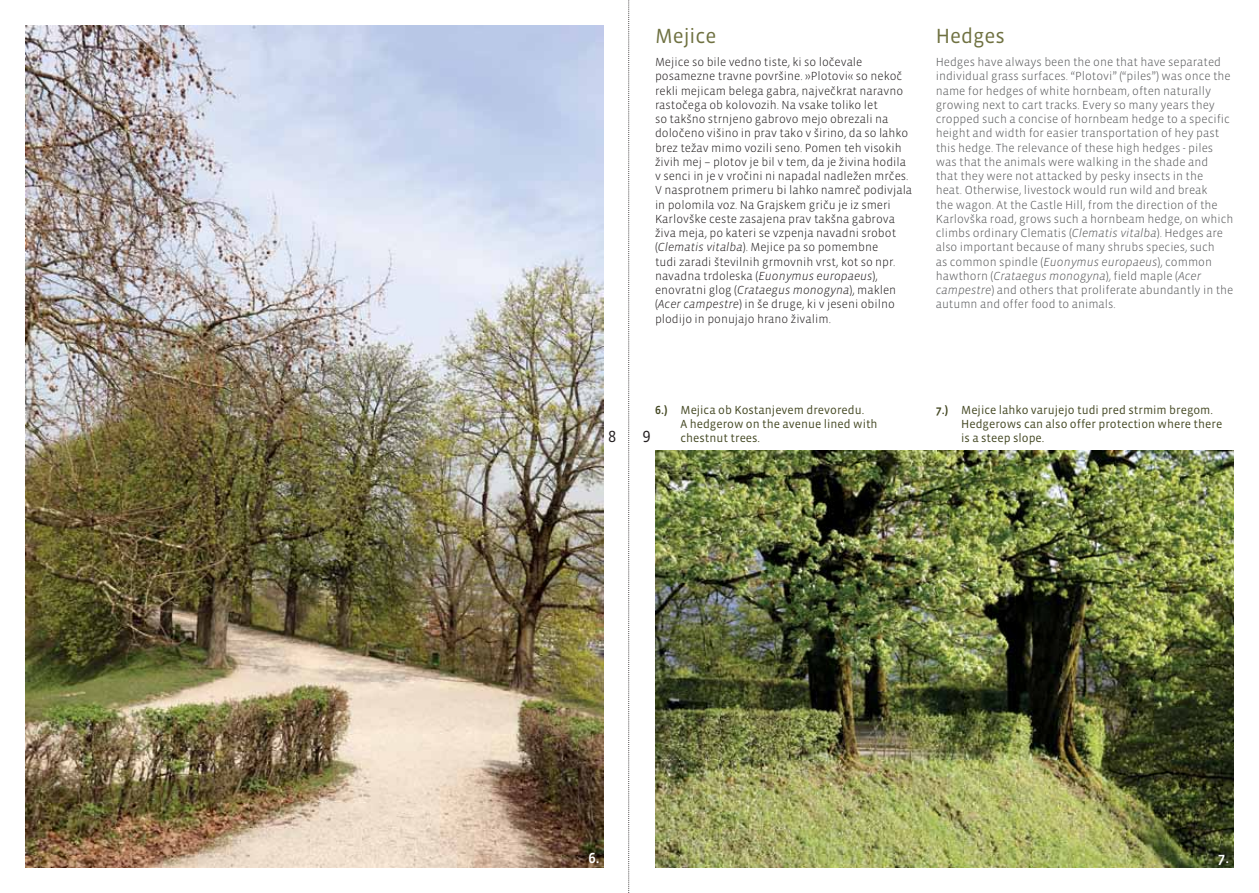
<style>
.page{position:relative;width:1259px;height:893px;background:#fff}
.page>*{position:absolute;margin:0;border:0;box-sizing:border-box;transform-origin:0 0}
.t1{font:21px "Vista Sans OT";color:#6f7141}
.t2{font:16.5px "Vista Sans OT";color:#231f20}
.t3{font:500 15px "Vista Sans OT";color:#fff}
.t4{font:300 12px/14.2px "Vista Sans OT";color:#58595b}
.t5{font:300 12px/14.2px "Vista Sans OT";color:#231f20}
.t6{font:12px/14.2px "Vista Sans OT";color:#454924}
.s1{font-style:italic}
.s2{font-weight:500}
</style>
<div class="page">
<img style="left:26px;top:26px;width:578px;height:841px">
<img style="left:655px;top:451px;width:578px;height:416px">
<svg style="left:628px;top:0;width:2px;height:893px"></svg>
<h1 class="t1" style="left:655px;top:26px;width:63px">Mejice</h1>
<p class="t5" style="left:655px;top:55px;width:259px">Mejice so bile vedno tiste, ki so ločevale posamezne travne površine. »Plotovi« so nekoč rekli mejicam belega gabra, največkrat naravno rastočega ob kolovozih. Na vsake toliko let<br>so takšno strnjeno gabrovo mejo obrezali na določeno višino in prav tako v širino, da so lahko brez težav mimo vozili seno. Pomen teh visokih živih mej – plotov je bil v tem, da je živina hodila v senci in je v vročini ni napadal nadležen mrčes.<br>V nasprotnem primeru bi lahko namreč podivjala in polomila voz. Na Grajskem griču je iz smeri Karlovške ceste zasajena prav takšna gabrova živa meja, po kateri se vzpenja navadni srobot (<span class="s1">Clematis vitalba</span>). Mejice pa so pomembne<br>tudi zaradi številnih grmovnih vrst, kot so npr. navadna trdoleska (<span class="s1">Euonymus europaeus</span>), enovratni glog (<span class="s1">Crataegus monogyna</span>), maklen (<span class="s1">Acer campestre</span>) in še druge, ki v jeseni obilno plodijo in ponujajo hrano živalim.</p>
<h1 class="t1" style="left:935px;top:26px;width:71px">Hedges</h1>
<p class="t4" style="left:935px;top:55px;width:299px">Hedges have always been the one that have separated individual grass surfaces. “Plotovi” (“piles”) was once the name for hedges of white hornbeam, often naturally growing next to cart tracks. Every so many years they cropped such a concise of hornbeam hedge to a specific height and width for easier transportation of hey past this hedge. The relevance of these high hedges - piles was that the animals were walking in the shade and that they were not attacked by pesky insects in the<br>heat. Otherwise, livestock would run wild and break<br>the wagon. At the Castle Hill, from the direction of the Karlovška road, grows such a hornbeam hedge, on which climbs ordinary Clematis (<span class="s1">Clematis vitalba</span>). Hedges are also important because of many shrubs species, such<br>as common spindle (<span class="s1">Euonymus europaeus</span>), common hawthorn (<span class="s1">Crataegus monogyna</span>), field maple (<span class="s1">Acer campestre</span>) and others that proliferate abundantly in the autumn and offer food to animals.</p>
<p class="t6" style="left:680px;top:403px;width:199px;text-indent:-26px"><span class="s2">6.)</span> Mejica ob Kostanjevem drevoredu.<br>A hedgerow on the avenue lined with chestnut trees.</p>
<p class="t6" style="left:961px;top:403px;width:262px;text-indent:-26px"><span class="s2">7.)</span> Mejice lahko varujejo tudi pred strmim bregom.<br>Hedgerows can also offer protection where there is a steep slope.</p>
<h2 class="t2" style="left:608px;top:428px;width:10px">8</h2>
<h2 class="t2" style="left:642px;top:428px;width:10px">9</h2>
<p class="t3" style="left:588px;top:850px;width:13px">6.</p>
<p class="t3" style="left:1218px;top:850px;width:13px">7.</p>
</div>
